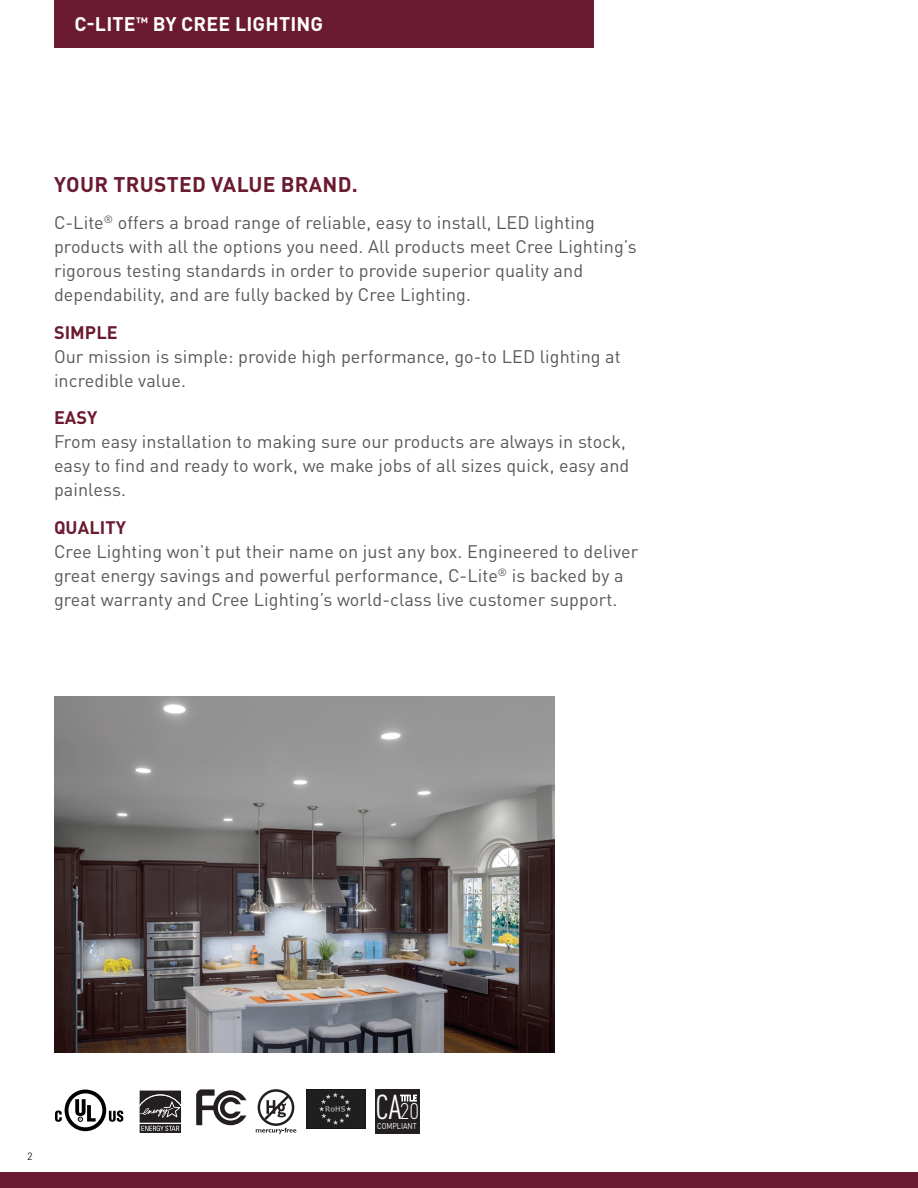
<style>
.page{position:relative;width:918px;height:1188px;background:#fff}
.page>*{position:absolute;margin:0;border:0;box-sizing:border-box;transform-origin:0 0}
.t1{font:condensed 34.05px "DINOT";color:#fff}
.t2{font:700 21px "DINOT";letter-spacing:.015em;color:#6b1b31}
.TOC_-_Level2{font:700 19.5px "DINOT";letter-spacing:.01em;color:#fff}
.t3{font:18px/24px "DINOT";letter-spacing:.005em;color:#57585a}
.t4{font:10.5px "DINOT";color:#231f20}
.t5{font:8.55px "DINOT";color:#fff;scale:.86 1}
.s1{font-weight:700;color:#6b1b31}
.s2{font-weight:300;font-stretch:normal;font-size:22.35px}
</style>
<div class="page">
<div style="left:54px;top:0;width:540px;height:47px;background:#6b1b31"></div>
<div style="left:375px;top:1090px;width:44px;height:44px;background:#231f20"></div>
<svg style="left:401px;top:1095px;width:16px;height:6px"></svg>
<div style="left:139px;top:1090px;width:43px;height:34px;background:#a09e9e"></div>
<svg style="left:139px;top:1091px;width:43px;height:42px"></svg>
<svg style="left:196px;top:1089px;width:50px;height:36px"></svg>
<svg style="left:256px;top:1089px;width:40px;height:45px"></svg>
<img style="left:306px;top:1089px;width:60px;height:39px">
<svg style="left:55px;top:1090px;width:68px;height:41px"></svg>
<img style="left:54px;top:697px;width:500px;height:356px">
<div style="left:0;top:1173px;width:918px;height:15px;background:#6b1b31"></div>
<p class="TOC_-_Level2" style="left:74px;top:11px;width:250px">C-LITE<sup>™</sup> BY CREE LIGHTING</p>
<p class="t2" style="left:54px;top:170px;width:305px">YOUR TRUSTED VALUE BRAND.</p>
<p class="t3" style="left:54px;top:210px;width:584px">C-Lite<sup>®</sup> offers a broad range of reliable, easy to install, LED lighting products with all the options you need. All products meet Cree Lighting’s rigorous testing standards in order to provide superior quality and dependability, and are fully backed by Cree Lighting.</p>
<p class="t3" style="left:54px;top:320px;width:568px"><span class="s1">SIMPLE<br></span>Our mission is simple: provide high performance, go-to LED lighting at incredible value.</p>
<p class="t3" style="left:54px;top:405px;width:577px"><span class="s1">EASY<br></span>From easy installation to making sure our products are always in stock, easy to find and ready to work, we make jobs of all sizes quick, easy and painless.</p>
<p class="t3" style="left:54px;top:515px;width:586px"><span class="s1">QUALITY<br></span>Cree Lighting won’t put their name on just any box. Engineered to deliver great energy savings and powerful performance, C-Lite<sup>®</sup> is backed by a great warranty and Cree Lighting’s world-class live customer support.</p>
<p class="t4" style="left:27px;top:1150px;width:7px">2</p>
<h1 class="t1" style="left:376px;top:1087px;width:45px">CA<span class="s2">20</span></h1>
<p class="t5" style="left:377px;top:1120px;width:48px">COMPLIANT</p>
</div>
